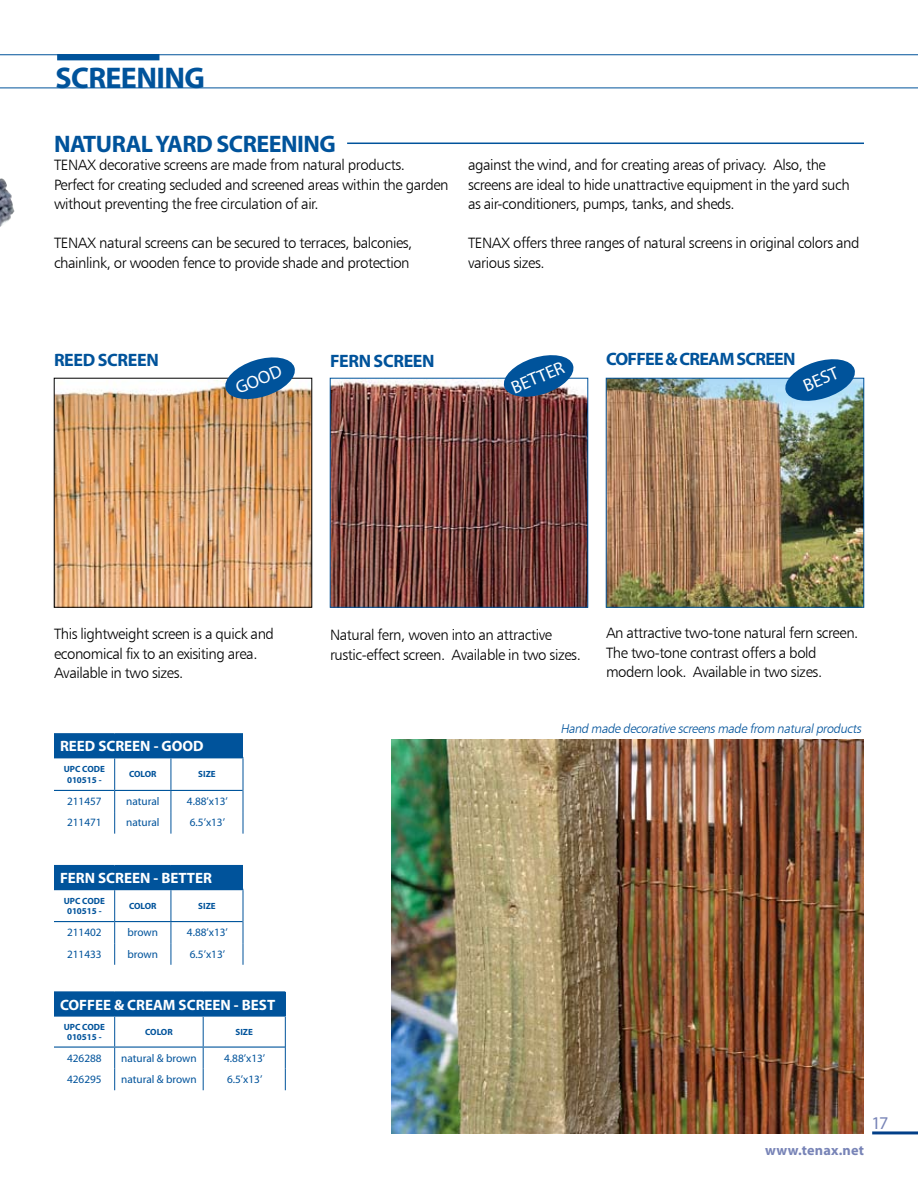
<style>
.page{position:relative;width:918px;height:1188px;background:#fff}
.page>*{position:absolute;margin:0;border:0;box-sizing:border-box;transform-origin:0 0}
.t1{font:700 30px "Myriad";letter-spacing:-.02em;color:#00539b}
.t2{font:700 24px "Myriad";letter-spacing:-.02em;color:#00539b}
.t3{font:700 18px "Myriad";letter-spacing:-.04em;color:#00539b}
.t4{font:18px "Myriad";color:#fff}
.t5{font:18px "Myriad";color:#7884b7}
.t6{font:15px/19.5px "Humanist 777 BT Light B";letter-spacing:-.03em;color:#000}
.t7{font:700 15px "Myriad";color:#fff}
.t8{font:700 14.25px "Myriad";letter-spacing:.02em;color:#7884b7}
.t9{font:italic 12.75px "Humanist 777 BT Light B";color:#00539b}
.t10{font:11.25px "Myriad";color:#00539b}
.t11{font:700 9px/10.5px "Myriad";color:#00539b;text-align:center}
</style>
<div class="page">
<hr style="left:0;top:54px;width:918px;height:1px;background:#00539b">
<hr style="left:0;top:88px;width:918px;height:1px;background:#00539b">
<hr style="left:872px;top:1131px;width:46px;height:3px;background:#023f88">
<img style="left:332px;top:380px;width:254px;height:226px">
<div style="left:330px;top:378px;width:258px;height:230px;border:1px solid #00539b"></div>
<img style="left:608px;top:380px;width:254px;height:225px">
<div style="left:606px;top:378px;width:258px;height:229px;border:1px solid #00539b"></div>
<img style="left:56px;top:380px;width:254px;height:226px">
<div style="left:54px;top:378px;width:258px;height:230px;border:1px solid #000"></div>
<div style="left:54px;top:992px;width:231px;height:24px;background:#00539b"></div>
<hr style="left:54px;top:991px;width:61px;height:2px;background:#00539b">
<hr style="left:115px;top:991px;width:88px;height:2px;background:#00539b">
<hr style="left:203px;top:991px;width:82px;height:2px;background:#00539b">
<hr style="left:54px;top:1015px;width:61px;height:2px;background:#00539b">
<hr style="left:115px;top:1015px;width:88px;height:2px;background:#00539b">
<hr style="left:203px;top:1015px;width:83px;height:2px;background:#00539b">
<hr style="left:114px;top:1017px;width:1px;height:30px;background:#00539b">
<hr style="left:203px;top:1017px;width:1px;height:30px;background:#00539b">
<hr style="left:285px;top:1017px;width:1px;height:30px;background:#00539b">
<svg style="left:114px;top:1048px;width:1px;height:42px"></svg>
<svg style="left:203px;top:1048px;width:1px;height:42px"></svg>
<svg style="left:285px;top:1047px;width:1px;height:43px"></svg>
<hr style="left:54px;top:1047px;width:61px;height:1px;background:#00559c">
<hr style="left:115px;top:1047px;width:88px;height:1px;background:#00559c">
<hr style="left:203px;top:1047px;width:82px;height:1px;background:#00559c">
<div style="left:57px;top:54px;width:102px;height:6px;background:#00539b"></div>
<hr style="left:347px;top:143px;width:517px;height:1px;background:#00539b">
<div style="left:54px;top:734px;width:189px;height:24px;background:#00539b"></div>
<hr style="left:54px;top:733px;width:61px;height:2px;background:#00539b">
<hr style="left:115px;top:733px;width:56px;height:2px;background:#00539b">
<hr style="left:171px;top:733px;width:72px;height:2px;background:#00539b">
<hr style="left:114px;top:758px;width:1px;height:32px;background:#00539b">
<hr style="left:171px;top:758px;width:1px;height:32px;background:#00539b">
<hr style="left:243px;top:758px;width:1px;height:32px;background:#00539b">
<svg style="left:114px;top:791px;width:1px;height:43px"></svg>
<svg style="left:171px;top:791px;width:1px;height:43px"></svg>
<svg style="left:243px;top:790px;width:1px;height:44px"></svg>
<hr style="left:54px;top:790px;width:61px;height:1px;background:#00559c">
<hr style="left:115px;top:790px;width:56px;height:1px;background:#00559c">
<hr style="left:171px;top:790px;width:72px;height:1px;background:#00559c">
<div style="left:54px;top:866px;width:189px;height:23px;background:#00539b"></div>
<hr style="left:54px;top:865px;width:61px;height:1px;background:#00539b">
<hr style="left:115px;top:865px;width:56px;height:1px;background:#00539b">
<hr style="left:171px;top:865px;width:72px;height:1px;background:#00539b">
<hr style="left:54px;top:889px;width:61px;height:1px;background:#00539b">
<hr style="left:115px;top:889px;width:56px;height:1px;background:#00539b">
<hr style="left:171px;top:889px;width:72px;height:1px;background:#00539b">
<hr style="left:114px;top:890px;width:1px;height:31px;background:#00539b">
<hr style="left:171px;top:890px;width:1px;height:31px;background:#00539b">
<hr style="left:243px;top:890px;width:1px;height:32px;background:#00539b">
<svg style="left:114px;top:922px;width:1px;height:43px"></svg>
<svg style="left:171px;top:922px;width:1px;height:43px"></svg>
<svg style="left:243px;top:922px;width:1px;height:43px"></svg>
<hr style="left:54px;top:921px;width:61px;height:1px;background:#00559c">
<hr style="left:115px;top:921px;width:56px;height:1px;background:#00559c">
<hr style="left:171px;top:921px;width:72px;height:1px;background:#00559c">
<img style="left:391px;top:739px;width:473px;height:395px">
<svg style="left:783px;top:359px;width:75px;height:45px;background:#4d8aba"></svg>
<svg style="left:501px;top:355px;width:75px;height:45px"></svg>
<img style="left:0;top:178px;width:15px;height:49px">
<svg style="left:223px;top:357px;width:75px;height:45px"></svg>
<h1 class="t1" style="left:56px;top:63px;width:151px">SCREENING</h1>
<h2 class="t2" style="left:54px;top:132px;width:284px">NATURAL YARD SCREENING</h2>
<p class="t6" style="left:54px;top:155px;width:396px">TENAX decorative screens are made from natural products.<br>Perfect for creating secluded and screened areas within the garden without preventing the free circulation of air.</p>
<p class="t6" style="left:54px;top:233px;width:360px">TENAX natural screens can be secured to terraces, balconies, chainlink, or wooden fence to provide shade and protection</p>
<p class="t6" style="left:468px;top:155px;width:383px">against the wind, and for creating areas of privacy. Also, the screens are ideal to hide unattractive equipment in the yard such as air-conditioners, pumps, tanks, and sheds.</p>
<p class="t6" style="left:468px;top:233px;width:393px">TENAX offers three ranges of natural screens in original colors and various sizes.</p>
<p class="t3" style="left:54px;top:351px;width:22px">REED</p>
<p class="t3" style="left:98px;top:351px;width:41px">SCREEN</p>
<p class="t3" style="left:330px;top:352px;width:85px">FERNSCREEN</p>
<p class="t4" style="left:509px;top:380px;width:21px;rotate:-23deg">BETTER</p>
<p class="t3" style="left:606px;top:350px;width:170px">COFFEE &amp; CREAM SCREEN</p>
<p class="t4" style="left:801px;top:378px;width:20px;rotate:-23deg">BEST</p>
<p class="t6" style="left:54px;top:624px;width:222px">This lightweight screen is a quick and economical fix to an exisiting area.<br>Available in two sizes.</p>
<p class="t7" style="left:60px;top:739px;width:19px">REED</p>
<p class="t7" style="left:98px;top:739px;width:36px">SCREEN</p>
<p class="t7" style="left:154px;top:739px;width:20px">- GOOD</p>
<p class="t11" style="left:64px;top:764px;width:43px">UPC CODE<br>010515 -</p>
<p class="t11" style="left:129px;top:769px;width:7px">COLO</p>
<p class="t11" style="left:151px;top:769px;width:7px">R</p>
<p class="t11" style="left:198px;top:769px;width:19px">SIZE</p>
<p class="t10" style="left:67px;top:796px;width:36px">211457</p>
<p class="t10" style="left:126px;top:796px;width:35px">natural</p>
<p class="t10" style="left:187px;top:796px;width:43px">4.88’x13’</p>
<p class="t10" style="left:67px;top:817px;width:36px">211471</p>
<p class="t10" style="left:126px;top:817px;width:35px">natural</p>
<p class="t10" style="left:190px;top:817px;width:37px">6.5’x13’</p>
<p class="t7" style="left:60px;top:870px;width:74px">FERNSCREEN</p>
<p class="t7" style="left:154px;top:870px;width:17px">- BETTE</p>
<p class="t7" style="left:203px;top:870px;width:10px">R</p>
<p class="t11" style="left:64px;top:896px;width:43px">UPC CODE<br>010515 -</p>
<p class="t11" style="left:129px;top:901px;width:7px">COLO</p>
<p class="t11" style="left:151px;top:901px;width:7px">R</p>
<p class="t11" style="left:198px;top:901px;width:19px">SIZE</p>
<p class="t10" style="left:67px;top:927px;width:36px">211402</p>
<p class="t10" style="left:128px;top:927px;width:32px">brown</p>
<p class="t10" style="left:187px;top:927px;width:43px">4.88’x13’</p>
<p class="t10" style="left:67px;top:948px;width:36px">211433</p>
<p class="t10" style="left:128px;top:948px;width:32px">brown</p>
<p class="t10" style="left:190px;top:948px;width:37px">6.5’x13’</p>
<p class="t7" style="left:60px;top:997px;width:10px">COFFEE</p>
<p class="t7" style="left:114px;top:997px;width:100px">&amp; CREAM SCREEN</p>
<p class="t7" style="left:234px;top:997px;width:17px">- BEST</p>
<p class="t11" style="left:64px;top:1022px;width:43px">UPC CODE<br>010515 -</p>
<p class="t11" style="left:145px;top:1027px;width:7px">COLO</p>
<p class="t11" style="left:167px;top:1027px;width:7px">R</p>
<p class="t11" style="left:236px;top:1027px;width:19px">SIZE</p>
<p class="t10" style="left:67px;top:1052px;width:36px">426288</p>
<p class="t10" style="left:121px;top:1052px;width:77px">natural &amp; brown</p>
<p class="t10" style="left:224px;top:1052px;width:43px">4.88’x13’</p>
<p class="t10" style="left:67px;top:1074px;width:36px">426295</p>
<p class="t10" style="left:121px;top:1074px;width:77px">natural &amp; brown</p>
<p class="t10" style="left:227px;top:1074px;width:37px">6.5’x13’</p>
<p class="t6" style="left:330px;top:625px;width:252px">Natural fern, woven into an attractive rustic-effect screen. Available in two sizes.</p>
<p class="t6" style="left:606px;top:623px;width:254px">An attractive two-tone natural fern screen.<br>The two-tone contrast offers a bold modern look. Available in two sizes.</p>
<p class="t9" style="left:560px;top:720px;width:305px">Hand made decorative screensmade from naturalproducts</p>
<p class="t8" style="left:765px;top:1143px;width:100px">WWW.TENAX.NET</p>
<p class="t5" style="left:872px;top:1114px;width:18px">17</p>
</div>
